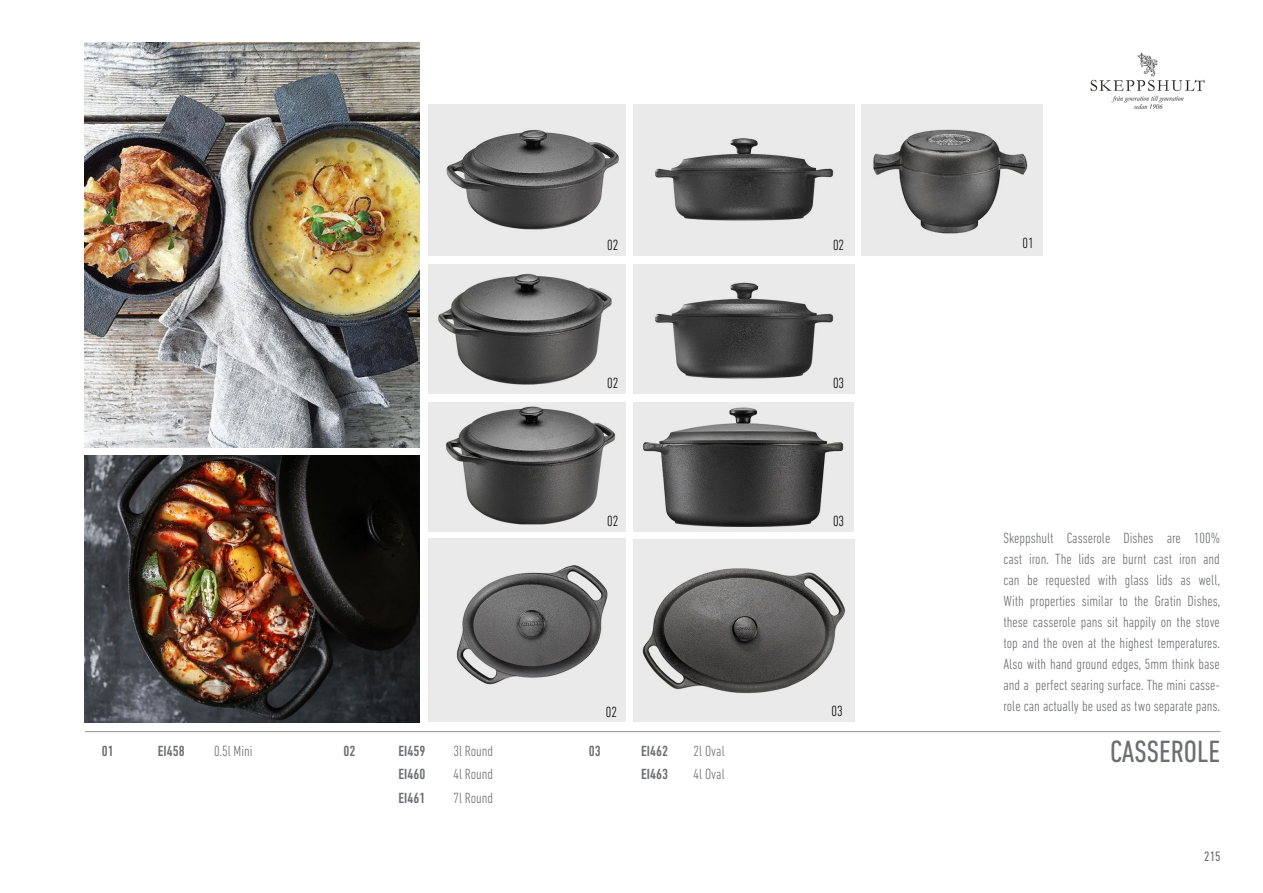
<style>
.page{position:relative;width:1263px;height:893px;background:#fff}
.page>*{position:absolute;margin:0;border:0;box-sizing:border-box;transform-origin:0 0}
.t1{font:condensed 31.35px "DIN Next LT Pro";color:#6d6e71}
.t2{font:300 condensed 15px/21px "DIN Next LT Pro";color:#6b6c6f;text-align:justify}
.t3{font:300 condensed 15px "DIN Next LT Pro";color:#6d6e71}
.t4{font:500 condensed 15px "DIN Next LT Pro";color:#6d6e71}
.t5{font:300 condensed 15px "DIN Next LT Pro";color:#000}
.t6{font:condensed 13.95px "DIN Next LT Pro";color:#6d6e71}
</style>
<div class="page">
<img style="left:85px;top:43px;width:334px;height:404px">
<img style="left:429px;top:104px;width:196px;height:152px">
<img style="left:429px;top:264px;width:196px;height:130px">
<img style="left:429px;top:402px;width:196px;height:129px">
<img style="left:634px;top:104px;width:220px;height:152px">
<img style="left:634px;top:264px;width:220px;height:130px">
<img style="left:634px;top:402px;width:219px;height:129px">
<img style="left:429px;top:538px;width:196px;height:184px">
<img style="left:634px;top:540px;width:220px;height:182px">
<img style="left:85px;top:456px;width:334px;height:267px">
<img style="left:861px;top:104px;width:181px;height:152px">
<hr style="left:85px;top:731px;width:1135px;height:1px;background:#939598">
<img style="left:1090px;top:52px;width:115px;height:57px">
<p class="t4" style="left:102px;top:743px;width:13px">01</p>
<p class="t4" style="left:158px;top:743px;width:28px">EI458</p>
<p class="t3" style="left:214px;top:743px;width:40px">0.5l Mini</p>
<p class="t4" style="left:343px;top:743px;width:13px">02</p>
<p class="t4" style="left:398px;top:743px;width:28px">EI459</p>
<p class="t3" style="left:453px;top:743px;width:41px">3l Round</p>
<p class="t4" style="left:398px;top:766px;width:28px">EI460</p>
<p class="t3" style="left:453px;top:766px;width:41px">4l Round</p>
<p class="t4" style="left:398px;top:789px;width:28px">EI461</p>
<p class="t3" style="left:453px;top:789px;width:41px">7l Round</p>
<p class="t5" style="left:607px;top:237px;width:13px">02</p>
<p class="t5" style="left:833px;top:237px;width:13px">02</p>
<p class="t5" style="left:607px;top:375px;width:13px">02</p>
<p class="t5" style="left:833px;top:375px;width:13px">03</p>
<p class="t5" style="left:607px;top:512px;width:13px">02</p>
<p class="t5" style="left:833px;top:512px;width:13px">03</p>
<p class="t5" style="left:606px;top:703px;width:13px">02</p>
<p class="t5" style="left:831px;top:702px;width:13px">03</p>
<p class="t4" style="left:589px;top:743px;width:13px">03</p>
<p class="t4" style="left:641px;top:743px;width:28px">EI462</p>
<p class="t3" style="left:694px;top:743px;width:33px">2l Oval</p>
<p class="t4" style="left:641px;top:766px;width:28px">EI463</p>
<p class="t3" style="left:694px;top:766px;width:33px">4l Oval</p>
<p class="t5" style="left:1022px;top:235px;width:13px">01</p>
<p class="t2" style="left:1003px;top:527px;width:218px">Skeppshult Casserole Dishes are 100% cast iron. The lids are burnt cast iron and can be requested with glass lids as well, With properties similar to the Gratin Dishes, these casserole pans sit happily on the stove top and the oven at the highest temperatures.<br>Also with hand ground edges, 5mm think base and a perfect searing surface. The mini casse&shy;role can actually be used as two separate pans.</p>
<h1 class="t1" style="left:1110px;top:734px;width:111px">CASSEROLE</h1>
<p class="t6" style="left:1204px;top:848px;width:18px">215</p>
</div>
